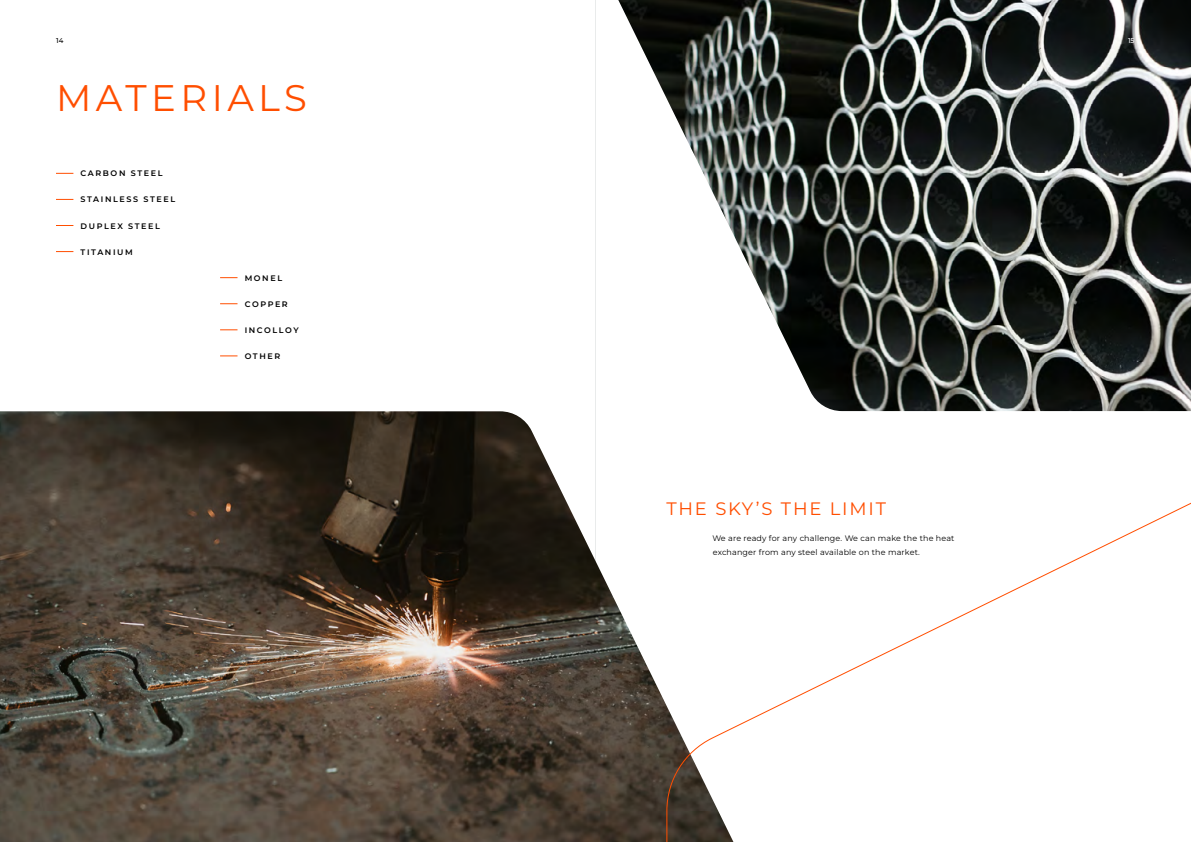
<style>
.page{position:relative;width:1191px;height:842px;background:#fff}
.page>*{position:absolute;margin:0;border:0;box-sizing:border-box;transform-origin:0 0}
.t1{font:37px "Montserrat";letter-spacing:.12em;color:#ff4e00}
.t2{font:18px "Montserrat";letter-spacing:.1em;color:#ff4e00}
.t3{font:8px/13px "Montserrat";letter-spacing:.02em;color:#000}
.t4{font:600 8px "Montserrat";letter-spacing:.2em;color:#000}
.t5{font:500 7px "Montserrat";color:#000}
.t6{font:500 7px "Montserrat";color:#fff}
</style>
<div class="page">
<hr style="left:595px;top:0;width:1px;height:842px;background:#e9ebeb">
<img style="left:0;top:411px;width:666px;height:431px">
<svg style="left:666px;top:502px;width:525px;height:340px"></svg>
<svg style="left:56px;top:173px;width:17px;height:1px"></svg>
<svg style="left:56px;top:199px;width:17px;height:1px"></svg>
<svg style="left:56px;top:225px;width:17px;height:1px"></svg>
<svg style="left:56px;top:251px;width:17px;height:1px"></svg>
<svg style="left:220px;top:277px;width:17px;height:1px"></svg>
<svg style="left:220px;top:303px;width:17px;height:1px"></svg>
<svg style="left:220px;top:329px;width:17px;height:1px"></svg>
<svg style="left:220px;top:355px;width:17px;height:1px"></svg>
<img style="left:618px;top:0;width:573px;height:411px">
<p class="t5" style="left:56px;top:35px;width:9px">14</p>
<p class="t6" style="left:1128px;top:35px;width:8px">15</p>
<h1 class="t1" style="left:56px;top:73px;width:252px">MATERIALS</h1>
<p class="t4" style="left:81px;top:168px;width:83px">CARBON STEEL</p>
<p class="t4" style="left:81px;top:194px;width:96px">STAINLESS STEEL</p>
<p class="t4" style="left:81px;top:220px;width:81px">DUPLEX STEEL</p>
<p class="t4" style="left:81px;top:246px;width:54px">TITANIUM</p>
<p class="t4" style="left:245px;top:272px;width:39px">MONEL</p>
<p class="t4" style="left:245px;top:299px;width:45px">COPPER</p>
<p class="t4" style="left:245px;top:325px;width:55px">INCOLLOY</p>
<p class="t4" style="left:245px;top:351px;width:37px">OTHER</p>
<h2 class="t2" style="left:666px;top:497px;width:221px">THE SKY’S THE LIMIT</h2>
<p class="t3" style="left:712px;top:532px;width:244px">We are ready for any challenge. We can make the the heat exchanger from any steel available on the market.</p>
</div>
